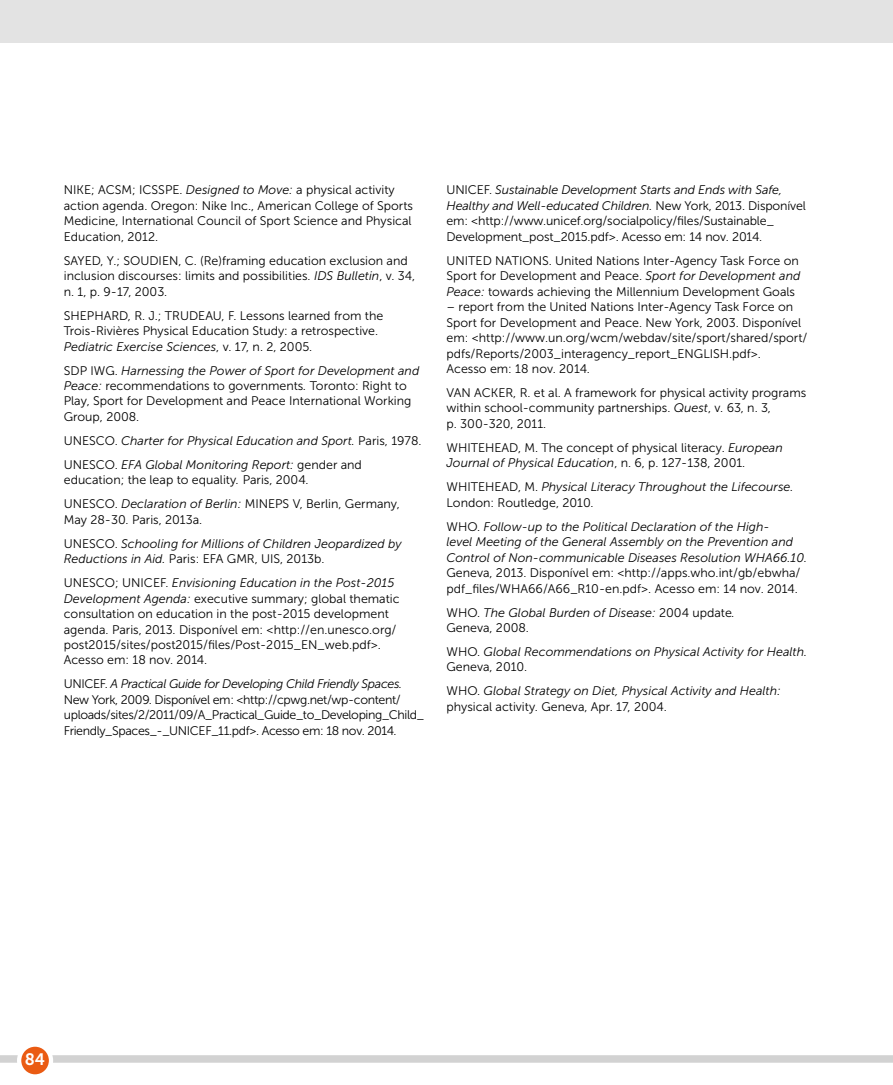
<style>
.page{position:relative;width:893px;height:1085px;background:#fff}
.page>*{position:absolute;margin:0;border:0;box-sizing:border-box;transform-origin:0 0}
.t1{font:16.5px "Museo Sans 700";color:#fff}
.t2{font:12.45px/15.5px "Museo Sans 300";color:#000}
.t3{font:italic 12.45px/15.5px "Museo Sans 300";color:#000}
.t4{font:12.45px/15.5px "Museo Sans 300";letter-spacing:-.03em;color:#000}
.s1{font-style:italic}
.s2{font-style:normal}
</style>
<div class="page">
<div style="left:0;top:1054px;width:893px;height:8px;background:#d2d2d2"></div>
<svg style="left:19px;top:1044px;width:32px;height:32px"></svg>
<div style="left:17px;top:1042px;width:36px;height:36px;border:4px solid #fff;border-radius:50%"></div>
<div style="left:0;top:0;width:893px;height:43px;background:#e3e3e3"></div>
<p class="t2" style="left:64px;top:182px;width:351px">NIKE; ACSM; ICSSPE. <span class="s1">Designed to Move:</span> a physical activity action agenda. Oregon: Nike Inc., American College of Sports Medicine, International Council of Sport Science and Physical Education, 2012.</p>
<p class="t2" style="left:64px;top:253px;width:353px">SAYED, Y.; SOUDIEN, C. (Re)framing education exclusion and inclusion discourses: limits and possibilities. <span class="s1">IDS Bulletin</span>, v. 34, n. 1, p. 9-17, 2003.</p>
<p class="t2" style="left:64px;top:308px;width:321px">SHEPHARD, R. J.; TRUDEAU, F. Lessons learned from the<br>Trois-Rivières Physical Education Study: a retrospective.<br><span class="s1">Pediatric Exercise Sciences</span>, v. 17, n. 2, 2005.</p>
<p class="t2" style="left:64px;top:362px;width:357px">SDP IWG. <span class="s1">Harnessing the Power of Sport for Development and Peace:</span> recommendations to governments<span class="s1">.</span> Toronto: Right to Play, Sport for Development and Peace International Working Group, 2008.</p>
<p class="t3" style="left:64px;top:428px;width:359px;line-height:24px"><span class="s2">UNESCO.</span> Charter for Physical Education and Sport. <span class="s2">Paris, 1978.<br>UNESCO.</span> EFA Global Monitoring Report: <span class="s2">gender and</span></p>
<p class="t2" style="left:64px;top:468px;width:338px;line-height:24px">education; the leap to equality<span class="s1">.</span> Paris, 2004.<br>UNESCO. <span class="s1">Declaration of Berlin:</span> MINEPS V, Berlin, Germany,</p>
<p class="t3" style="left:64px;top:507px;width:339px;line-height:24px"><span class="s2">May 28-30. Paris, 2013a.<br>UNESCO.</span> Schooling for Millions of Children Jeopardized by</p>
<p class="t3" style="left:64px;top:547px;width:332px;line-height:24px">Reductions in Aid. <span class="s2">Paris: EFA GMR, UIS, 2013b.<br>UNESCO; UNICEF.</span> Envisioning Education in the Post-2015</p>
<p class="t2" style="left:64px;top:590px;width:337px"><span class="s1">Development Agenda:</span> executive summary; global thematic consultation on education in the post-2015 development agenda. Paris, 2013. Disponível em: &lt;http://en.unesco.org/ post2015/sites/post2015/files/Post-2015_EN_web.pdf&gt;.<br>Acesso em: 18 nov. 2014.</p>
<p class="t4" style="left:64px;top:676px;width:362px">UNICEF. <span class="s1">A Practical Guide for Developing Child Friendly Spaces.<br></span>New York, 2009. Disponível em: &lt;http://cpwg.net/wp-content/ uploads/sites/2/2011/09/A_Practical_Guide_to_Developing_Child_ Friendly_Spaces_-_UNICEF_11.pdf&gt;. Acesso em: 18 nov. 2014.</p>
<p class="t2" style="left:446px;top:182px;width:361px">UNICEF. <span class="s1">Sustainable Development Starts and Ends with Safe, Healthy and Well-educated Children.</span> New York, 2013. Disponível em: &lt;http://www.unicef.org/socialpolicy/files/Sustainable_ Development_post_2015.pdf&gt;. Acesso em: 14 nov. 2014.</p>
<p class="t2" style="left:446px;top:253px;width:355px">UNITED NATIONS. United Nations Inter-Agency Task Force on<br>Sport for Development and Peace. <span class="s1">Sport for Development and<br>Peace:</span> towards achieving the Millennium Development Goals</p>
<p class="t2" style="left:446px;top:299px;width:362px">– report from the United Nations Inter-Agency Task Force on Sport for Development and Peace. New York, 2003. Disponível em: &lt;http://www.un.org/wcm/webdav/site/sport/shared/sport/ pdfs/Reports/2003_interagency_report_ENGLISH.pdf&gt;.<br>Acesso em: 18 nov. 2014.</p>
<p class="t2" style="left:446px;top:385px;width:361px">VAN ACKER, R. et al. A framework for physical activity programs within school-community partnerships. <span class="s1">Quest</span>, v. 63, n. 3,<br>p. 300-320, 2011.</p>
<p class="t2" style="left:446px;top:440px;width:338px">WHITEHEAD, M. The concept of physical literacy. <span class="s1">European<br>Journal of Physical Education</span>, n. 6, p. 127-138, 2001.</p>
<p class="t3" style="left:446px;top:479px;width:348px"><span class="s2">WHITEHEAD, M.</span> Physical Literacy Throughout the Lifecourse.<br><span class="s2">London: Routledge, 2010.</span></p>
<p class="t3" style="left:446px;top:518px;width:362px"><span class="s2">WHO.</span> Follow-up to the Political Declaration of the High-<br>level Meeting of the General Assembly on the Prevention and<br>Control of Non-communicable Diseases Resolution WHA66.10.</p>
<p class="t2" style="left:446px;top:565px;width:355px">Geneva, 2013. Disponível em: &lt;http://apps.who.int/gb/ebwha/ pdf_files/WHA66/A66_R10-en.pdf&gt;. Acesso em: 14 nov. 2014.</p>
<p class="t2" style="left:446px;top:604px;width:290px">WHO. <span class="s1">The Global Burden of Disease:</span> 2004 update<span class="s1">.<br></span>Geneva, 2008.</p>
<p class="t3" style="left:446px;top:644px;width:362px"><span class="s2">WHO.</span> Global Recommendations on Physical Activity for Health.<br><span class="s2">Geneva, 2010.</span></p>
<p class="t3" style="left:446px;top:683px;width:336px"><span class="s2">WHO.</span> Global Strategy on Diet, Physical Activity and Health: <span class="s2">physical activity. Geneva, Apr. 17, 2004.</span></p>
<h1 class="t1" style="left:25px;top:1050px;width:22px">84</h1>
</div>
